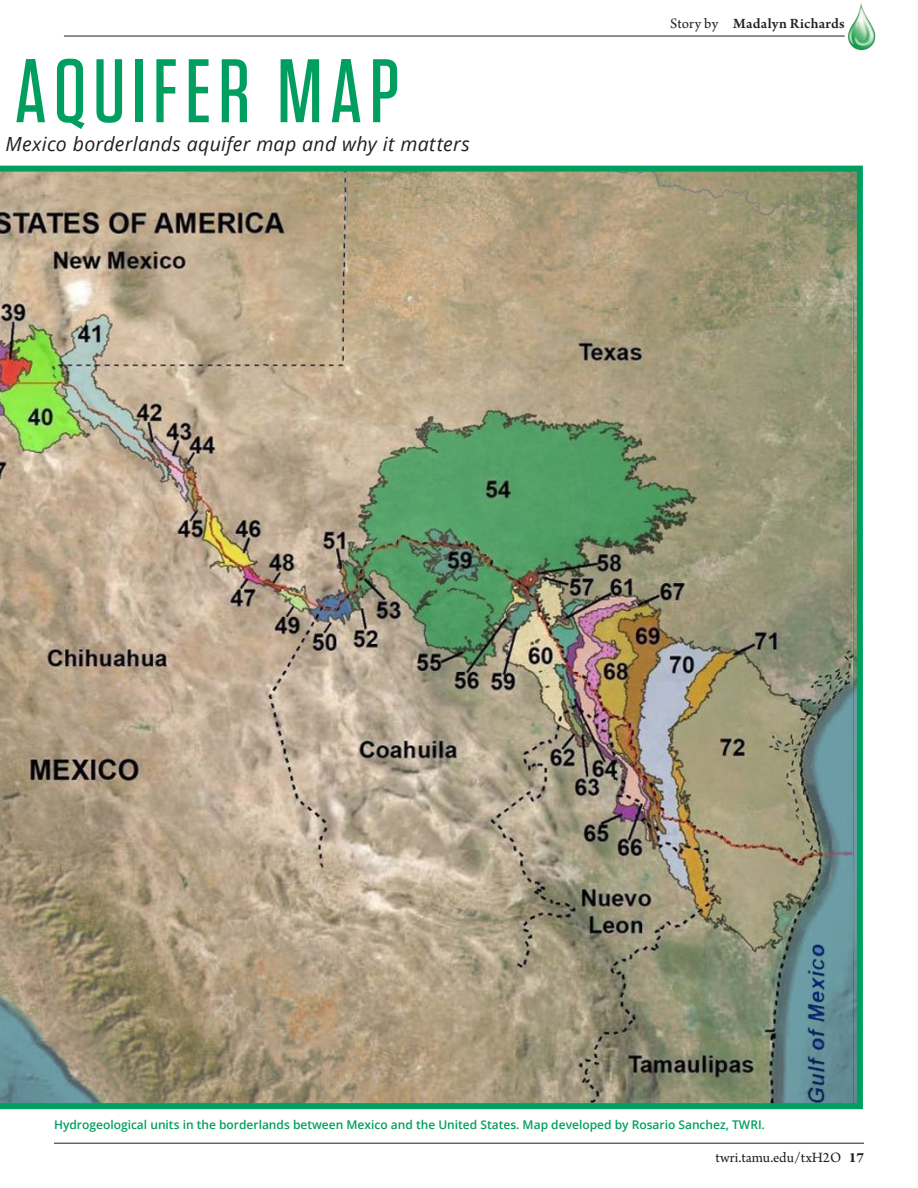
<style>
.page{position:relative;width:918px;height:1188px;background:#fff}
.page>*{position:absolute;margin:0;border:0;box-sizing:border-box;transform-origin:0 0}
.t1{font:500 90px "Tungsten";letter-spacing:.08em;color:#009f5f}
.t2{font:italic 19.5px "Open Sans";letter-spacing:.015em;color:#231f20}
.StoryBy_PageFurnitureTop{font:600 15px "Arno Pro";letter-spacing:.02em;color:#231f20}
.t3{font:15px "Arno Pro";color:#231f20}
.t4{font:600 12px "Open Sans";color:#009f5f}
.s1{font-weight:400}
.s2{font-weight:700}
</style>
<div class="page">
<img style="left:0;top:166px;width:863px;height:943px">
<hr style="left:54px;top:1143px;width:810px;height:1px;background:#231f20">
<hr style="left:64px;top:36px;width:781px;height:1px;background:#231f20">
<img style="left:848px;top:3px;width:28px;height:48px">
<h1 class="t1" style="left:15px;top:44px;width:386px">AQUIFER MAP</h1>
<h2 class="t2" style="left:5px;top:131px;width:466px">Mexico borderlands aquifer map and why it matters</h2>
<p class="StoryBy_PageFurnitureTop" style="left:670px;top:15px;width:176px"><span class="s1">Story by</span> Madalyn Richards</p>
<p class="t4" style="left:54px;top:1117px;width:712px">Hydrogeological units in the borderlands between Mexico and the United States. Map developed by Rosario Sanchez, TWRI.</p>
<p class="t3" style="left:715px;top:1149px;width:150px">twri.tamu.edu/txH2O <span class="s2">17</span></p>
</div>
